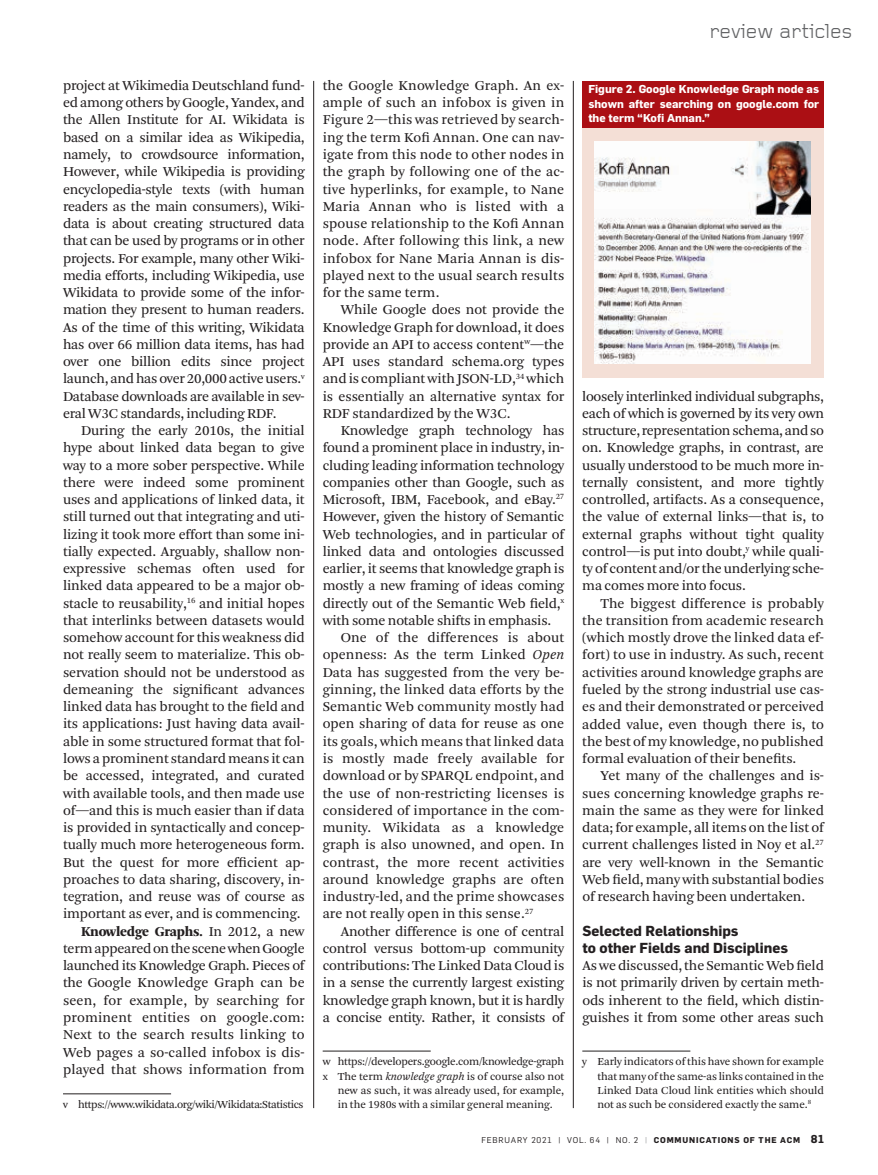
<style>
.page{position:relative;width:878px;height:1175px;background:#fff}
.page>*{position:absolute;margin:0;border:0;box-sizing:border-box;transform-origin:0 0}
.t1{font:21px "Foundry Gridnik";letter-spacing:-.015em;color:#636466}
.t2{font:14.25px/17.2px "Arnhem Blond";letter-spacing:-.01em;color:#231f20;text-align:justify}
.t3{font:700 14.25px/17.2px "Flama";color:#231f20}
.t4{font:900 14.25px "Arnhem";letter-spacing:-.015em;color:#231f20}
.t5{font:11.25px/14.2px "Arnhem Blond";letter-spacing:-.005em;color:#231f20;text-align:justify}
.t6{font:700 11.25px/14.2px "Flama";color:#fff;text-align:justify}
.t7{font:8.25px "Flama";letter-spacing:.1em;color:#231f20}
.s1{font-family:"Arnhem Blond";font-weight:400}
.s2{font-style:italic}
.s3{color:#949698}
.s4{font-weight:700}
.s5{font-weight:700;font-size:11.25px}
</style>
<div class="page">
<hr style="left:573px;top:81px;width:1px;height:1027px;background:#231f20">
<hr style="left:313px;top:81px;width:1px;height:1027px;background:#231f20">
<hr style="left:63px;top:1093px;width:108px;height:1px;background:#231f20">
<hr style="left:322px;top:1050px;width:108px;height:1px;background:#231f20">
<hr style="left:582px;top:1050px;width:108px;height:1px;background:#231f20">
<div style="left:582px;top:85px;width:242px;height:292px;background:#f4dfd6"></div>
<div style="left:582px;top:81px;width:241px;height:47px;background:#ab0f14"></div>
<img style="left:594px;top:142px;width:216px;height:221px">
<h1 class="t1" style="left:709px;top:19px;width:144px">review articles</h1>
<p class="t2" style="left:63px;top:77px;width:243px">project at Wikimedia Deutschland fund&shy;ed among others by Google, Yandex, and the Allen Institute for AI. Wikidata is based on a similar idea as Wikipedia, namely, to crowdsource information, However, while Wikipedia is providing encyclopedia-style texts (with human readers as the main consumers), Wiki&shy;data is about creating structured data that can be used by programs or in other projects. For example, many other Wiki&shy;media efforts, including Wikipedia, use Wikidata to provide some of the infor&shy;mation they present to human readers.<br>As of the time of this writing, Wikidata has over 66 million data items, has had over one billion edits since project launch, and has over 20,000 active users.<sup>v </sup>Database downloads are available in sev&shy;eral W3C standards, including RDF.</p>
<p class="t2" style="left:63px;top:422px;width:243px;text-indent:18px">During the early 2010s, the initial hype about linked data began to give way to a more sober perspective. While there were indeed some prominent uses and applications of linked data, it still turned out that integrating and uti&shy;lizing it took more effort than some ini&shy;tially expected. Arguably, shallow non&shy;expressive schemas often used for linked data appeared to be a major ob&shy;stacle to reusability,<sup>16</sup> and initial hopes that interlinks between datasets would somehow account for this weakness did not really seem to materialize. This ob&shy;servation should not be understood as demeaning the significant advances linked data has brought to the field and its applications: Just having data avail&shy;able in some structured format that fol&shy;lows a prominent standard means it can be accessed, integrated, and curated with available tools, and then made use of—and this is much easier than if data is provided in syntactically and concep&shy;tually much more heterogeneous form.<br>But the quest for more efficient ap&shy;proaches to data sharing, discovery, in&shy;tegration, and reuse was of course as important as ever, and is commencing.</p>
<p class="t4" style="left:81px;top:923px;width:225px">Knowledge Graphs. <span class="s1">In 2012, a new</span></p>
<p class="t2" style="left:63px;top:940px;width:244px">term appeared on the scene when Google launched its Knowledge Graph. Pieces of the Google Knowledge Graph can be seen, for example, by searching for prominent entities on google.com:<br>Next to the search results linking to Web pages a so-called infobox is dis&shy;played that shows information from</p>
<p class="t5" style="left:63px;top:1097px;width:242px">v https://www.wikidata.org/wiki/Wikidata:Statistics</p>
<p class="t2" style="left:322px;top:77px;width:243px">the Google Knowledge Graph. An ex&shy;ample of such an infobox is given in Figure 2—this was retrieved by search&shy;ing the term Kofi Annan. One can nav&shy;igate from this node to other nodes in the graph by following one of the ac&shy;tive hyperlinks, for example, to Nane Maria Annan who is listed with a spouse relationship to the Kofi Annan node. After following this link, a new infobox for Nane Maria Annan is dis&shy;played next to the usual search results for the same term.</p>
<p class="t2" style="left:322px;top:301px;width:243px;text-indent:18px">While Google does not provide the Knowledge Graph for download, it does provide an API to access content<sup>w</sup>—the API uses standard schema.org types and is compliant with JSON-LD,<sup>34</sup> which is essentially an alternative syntax for RDF standardized by the W3C.</p>
<p class="t2" style="left:340px;top:422px;width:225px">Knowledge graph technology has</p>
<p class="t2" style="left:322px;top:439px;width:243px">found a prominent place in industry, in-</p>
<p class="t2" style="left:322px;top:457px;width:244px">cluding leading information technology</p>
<p class="t2" style="left:322px;top:474px;width:243px">companies other than Google, such as</p>
<p class="t2" style="left:322px;top:491px;width:243px">Microsoft, IBM, Facebook, and eBay.<sup>27</sup></p>
<p class="t2" style="left:323px;top:508px;width:243px">However, given the history of Semantic</p>
<p class="t2" style="left:323px;top:525px;width:244px">Web technologies, and in particular of</p>
<p class="t2" style="left:323px;top:543px;width:243px">linked data and ontologies discussed</p>
<p class="t2" style="left:323px;top:560px;width:243px">earlier, it seems that knowledge graph is</p>
<p class="t2" style="left:323px;top:577px;width:243px">mostly a new framing of ideas coming</p>
<p class="t2" style="left:323px;top:595px;width:243px">directly out of the Semantic Web field,<sup>x</sup></p>
<p class="t2" style="left:323px;top:612px;width:230px">with some notable shifts in emphasis.</p>
<p class="t2" style="left:341px;top:629px;width:225px">One of the differences is about</p>
<p class="t2" style="left:323px;top:646px;width:243px">openness: As the term Linked <span class="s2">Open</span></p>
<p class="t2" style="left:323px;top:664px;width:243px">Data has suggested from the very be-</p>
<p class="t2" style="left:323px;top:681px;width:243px">ginning, the linked data efforts by the</p>
<p class="t2" style="left:323px;top:698px;width:243px">Semantic Web community mostly had</p>
<p class="t2" style="left:323px;top:715px;width:243px">open sharing of data for reuse as one</p>
<p class="t2" style="left:323px;top:733px;width:243px">its goals, which means that linked data</p>
<p class="t2" style="left:323px;top:750px;width:243px">is mostly made freely available for</p>
<p class="t2" style="left:323px;top:767px;width:243px">download or by SPARQL endpoint, and</p>
<p class="t2" style="left:323px;top:784px;width:243px">the use of non-restricting licenses is</p>
<p class="t2" style="left:323px;top:802px;width:243px">considered of importance in the com-</p>
<p class="t2" style="left:323px;top:819px;width:243px">munity. Wikidata as a knowledge</p>
<p class="t2" style="left:323px;top:836px;width:243px">graph is also unowned, and open. In</p>
<p class="t2" style="left:323px;top:853px;width:243px">contrast, the more recent activities</p>
<p class="t2" style="left:323px;top:871px;width:243px">around knowledge graphs are often</p>
<p class="t2" style="left:323px;top:888px;width:243px">industry-led, and the prime showcases</p>
<p class="t2" style="left:323px;top:905px;width:212px">are not really open in this sense.<sup>27</sup></p>
<p class="t2" style="left:340px;top:922px;width:225px">Another difference is one of central</p>
<p class="t2" style="left:323px;top:939px;width:244px">control versus bottom-up community</p>
<p class="t2" style="left:323px;top:957px;width:243px">contributions: The Linked Data Cloud is</p>
<p class="t2" style="left:323px;top:974px;width:243px">in a sense the currently largest existing</p>
<p class="t2" style="left:323px;top:991px;width:244px">knowledge graph known, but it is hardly</p>
<p class="t2" style="left:323px;top:1009px;width:244px">a concise entity. Rather, it consists of</p>
<p class="t5" style="left:322px;top:1054px;width:243px">w https://developers.google.com/knowledge-graph</p>
<p class="t5" style="left:322px;top:1069px;width:243px">x The term <span class="s2">knowledge graph</span> is of course also not</p>
<p class="t5" style="left:337px;top:1083px;width:228px">new as such, it was already used, for example,</p>
<p class="t5" style="left:337px;top:1097px;width:217px">in the 1980s with a similar general meaning.</p>
<p class="t6" style="left:588px;top:82px;width:232px">Figure 2. Google Knowledge Graph node as shown after searching on google.com for the term “Kofi Annan.”</p>
<p class="t2" style="left:582px;top:387px;width:244px">loosely interlinked individual subgraphs, each of which is governed by its very own structure, representation schema, and so on. Knowledge graphs, in contrast, are usually understood to be much more in&shy;ternally consistent, and more tightly controlled, artifacts. As a consequence, the value of external links—that is, to external graphs without tight quality control—is put into doubt,<sup>y</sup> while quali&shy;ty of content and/or the underlying sche&shy;ma comes more into focus.</p>
<p class="t2" style="left:582px;top:595px;width:244px;text-indent:18px">The biggest difference is probably the transition from academic research (which mostly drove the linked data ef&shy;fort) to use in industry. As such, recent activities around knowledge graphs are fueled by the strong industrial use cas&shy;es and their demonstrated or perceived added value, even though there is, to the best of my knowledge, no published formal evaluation of their benefits.</p>
<p class="t2" style="left:582px;top:767px;width:244px;text-indent:18px">Yet many of the challenges and is&shy;sues concerning knowledge graphs re&shy;main the same as they were for linked data; for example, all items on the list of current challenges listed in Noy et al.<sup>27 </sup>are very well-known in the Semantic Web field, many with substantial bodies of research having been undertaken.</p>
<p class="t3" style="left:582px;top:921px;width:207px">Selected Relationships<br>to other Fields and Disciplines</p>
<p class="t2" style="left:582px;top:957px;width:243px">As we discussed, the Semantic Web field is not primarily driven by certain meth&shy;ods inherent to the field, which distin&shy;guishes it from some other areas such</p>
<p class="t5" style="left:597px;top:1054px;width:228px;text-indent:-15px">y Early indicators of this have shown for example that many of the same-as links contained in the Linked Data Cloud link entities which should not as such be considered exactly the same.<sup>8</sup></p>
<p class="t7" style="left:481px;top:1134px;width:344px">FEBRUARY 2021 | VOL. 64 | NO. 2 <span class="s3">|</span> <span class="s4">COMMUNICATIONS OF THE ACM</span> <span class="s5">81</span></p>
</div>
